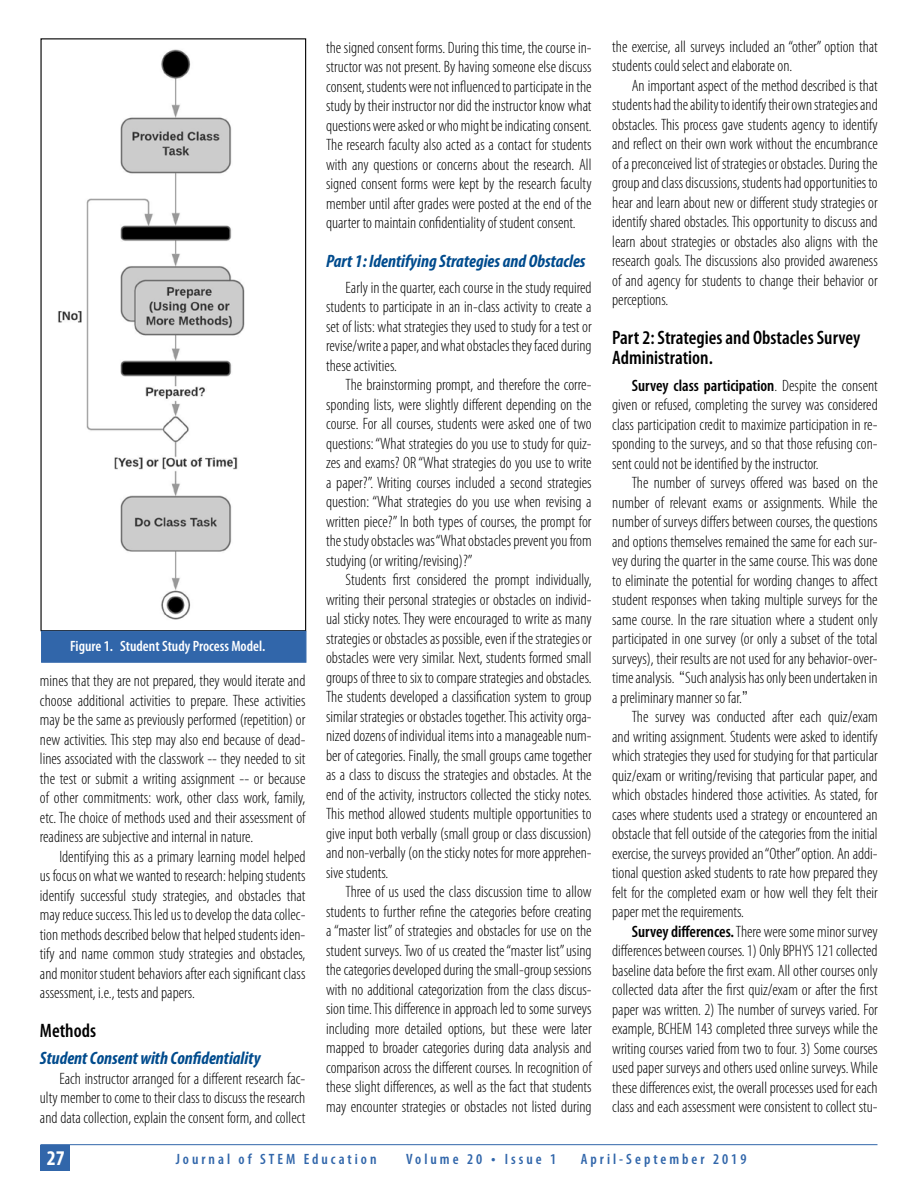
<style>
.page{position:relative;width:918px;height:1188px;background:#fff}
.page>*{position:absolute;margin:0;border:0;box-sizing:border-box;transform-origin:0 0}
.t1{font:700 condensed 21px "Myriad Pro";color:#fff}
.t2{font:600 condensed 19.5px/19.5px "Myriad Pro";color:#000}
.t3{font:italic 700 condensed 18px "Myriad Pro";color:#004b8d}
.t4{font:300 condensed 16.5px/19.5px "Myriad Pro";color:#000;text-align:justify}
.t5{font:600 condensed 15px "Myriad Pro";letter-spacing:.2em;color:#3166aa}
.t6{font:600 condensed 15px "Myriad Pro";color:#fff}
.s1{font-weight:600}
.s2{font-family:"Helvetica";font-stretch:normal}
.s3{font-size:16.5px}
</style>
<div class="page">
<hr style="left:40px;top:1144px;width:838px;height:1px;background:#3166aa">
<div style="left:40px;top:1145px;width:30px;height:26px;background:#3166aa"></div>
<img style="left:58px;top:49px;width:187px;height:571px">
<div style="left:40px;top:38px;width:266px;height:593px;border:1px solid #000"></div>
<div style="left:41px;top:631px;width:265px;height:32px;background:#3166aa;border:1px solid #3166aa"></div>
<p class="t6" style="left:70px;top:636px;width:197px">Figure 1. Student Study Process Model.</p>
<p class="t4" style="left:40px;top:671px;width:267px">mines that they are not prepared, they would iterate and choose additional activities to prepare. These activities may be the same as previously performed (repetition) or new activities. This step may also end because of dead&shy;lines associated with the classwork -- they needed to sit the test or submit a writing assignment -- or because of other commitments: work, other class work, family, etc. The choice of methods used and their assessment of readiness are subjective and internal in nature.</p>
<p class="t4" style="left:40px;top:846px;width:267px;text-indent:20px">Identifying this as a primary learning model helped us focus on what we wanted to research: helping students identify successful study strategies, and obstacles that may reduce success. This led us to develop the data collec&shy;tion methods described below that helped students iden&shy;tify and name common study strategies and obstacles, and monitor student behaviors after each significant class assessment, i.e., tests and papers.</p>
<p class="t2" style="left:40px;top:1020px;width:58px">Methods</p>
<p class="t3" style="left:40px;top:1047px;width:222px">Student Consent with Confidentiality</p>
<p class="t4" style="left:40px;top:1068px;width:267px;text-indent:20px">Each instructor arranged for a different research fac&shy;ulty member to come to their class to discuss the research and data collection, explain the consent form, and collect</p>
<p class="t4" style="left:326px;top:38px;width:267px">the signed consent forms. During this time, the course in&shy;structor was not present. By having someone else discuss consent, students were not influenced to participate in the study by their instructor nor did the instructor know what questions were asked or who might be indicating consent.<br>The research faculty also acted as a contact for students with any questions or concerns about the research. All signed consent forms were kept by the research faculty member until after grades were posted at the end of the quarter to maintain confidentiality of student consent.</p>
<p class="t3" style="left:326px;top:250px;width:261px">Part 1: Identifying Strategies and Obstacles</p>
<p class="t4" style="left:326px;top:278px;width:267px;text-indent:20px">Early in the quarter, each course in the study required students to participate in an in-class activity to create a set of lists: what strategies they used to study for a test or revise/write a paper, and what obstacles they faced during these activities.</p>
<p class="t4" style="left:326px;top:375px;width:267px;text-indent:20px">The brainstorming prompt, and therefore the corre&shy;sponding lists, were slightly different depending on the course. For all courses, students were asked one of two questions: “What strategies do you use to study for quiz&shy;zes and exams? OR “What strategies do you use to write a paper?”. Writing courses included a second strategies question: “What strategies do you use when revising a written piece?” In both types of courses, the prompt for the study obstacles was “What obstacles prevent you from studying (or writing/revising)?”</p>
<p class="t4" style="left:326px;top:570px;width:267px;text-indent:20px">Students first considered the prompt individually, writing their personal strategies or obstacles on individ&shy;ual sticky notes. They were encouraged to write as many strategies or obstacles as possible, even if the strategies or obstacles were very similar. Next, students formed small groups of three to six to compare strategies and obstacles.<br>The students developed a classification system to group similar strategies or obstacles together. This activity orga&shy;nized dozens of individual items into a manageable num&shy;ber of categories. Finally, the small groups came together as a class to discuss the strategies and obstacles. At the end of the activity, instructors collected the sticky notes.<br>This method allowed students multiple opportunities to give input both verbally (small group or class discussion) and non-verbally (on the sticky notes for more apprehen&shy;sive students.</p>
<p class="t4" style="left:326px;top:882px;width:267px;text-indent:20px">Three of us used the class discussion time to allow students to further refine the categories before creating a “master list” of strategies and obstacles for use on the student surveys. Two of us created the “master list” using the categories developed during the small-group sessions with no additional categorization from the class discus&shy;sion time. This difference in approach led to some surveys including more detailed options, but these were later mapped to broader categories during data analysis and comparison across the different courses. In recognition of these slight differences, as well as the fact that students may encounter strategies or obstacles not listed during</p>
<p class="t4" style="left:612px;top:36px;width:267px">the exercise, all surveys included an “other” option that students could select and elaborate on.</p>
<p class="t4" style="left:612px;top:75px;width:267px;text-indent:20px">An important aspect of the method described is that students had the ability to identify their own strategies and obstacles. This process gave students agency to identify and reflect on their own work without the encumbrance of a preconceived list of strategies or obstacles. During the group and class discussions, students had opportunities to hear and learn about new or different study strategies or identify shared obstacles. This opportunity to discuss and learn about strategies or obstacles also aligns with the research goals. The discussions also provided awareness of and agency for students to change their behavior or perceptions.</p>
<p class="t2" style="left:612px;top:327px;width:250px">Part 2: Strategies and Obstacles Survey<br>Administration.</p>
<p class="t4" style="left:612px;top:375px;width:267px;text-indent:20px"><span class="s1">Survey class participation</span>. Despite the consent given or refused, completing the survey was considered class participation credit to maximize participation in re&shy;sponding to the surveys, and so that those refusing con&shy;sent could not be identified by the instructor.</p>
<p class="t4" style="left:612px;top:473px;width:267px;text-indent:20px">The number of surveys offered was based on the number of relevant exams or assignments. While the number of surveys differs between courses, the questions and options themselves remained the same for each sur&shy;vey during the quarter in the same course. This was done to eliminate the potential for wording changes to affect student responses when taking multiple surveys for the same course. In the rare situation where a student only participated in one survey (or only a subset of the total surveys), their results are not used for any behavior-over&shy;time analysis. <span class="s2">“</span>Such analysis has only been undertaken in a preliminary manner so far.<span class="s2">”</span></p>
<p class="t4" style="left:612px;top:707px;width:267px;text-indent:20px">The survey was conducted after each quiz/exam and writing assignment. Students were asked to identify which strategies they used for studying for that particular quiz/exam or writing/revising that particular paper, and which obstacles hindered those activities. As stated, for cases where students used a strategy or encountered an obstacle that fell outside of the categories from the initial exercise, the surveys provided an “Other” option. An addi&shy;tional question asked students to rate how prepared they felt for the completed exam or how well they felt their paper met the requirements.</p>
<p class="t4" style="left:612px;top:921px;width:267px;text-indent:20px"><span class="s1">Survey differences.</span> There were some minor survey differences between courses. 1) Only BPHYS 121 collected baseline data before the first exam. All other courses only collected data after the first quiz/exam or after the first paper was written. 2) The number of surveys varied. For example, BCHEM 143 completed three surveys while the writing courses varied from two to four. 3) Some courses used paper surveys and others used online surveys. While these differences exist, the overall processes used for each class and each assessment were consistent to collect stu-</p>
<p class="t1" style="left:47px;top:1145px;width:19px">27</p>
<p class="t5" style="left:176px;top:1150px;width:202px">Journal of STEM Education</p>
<p class="t5" style="left:406px;top:1150px;width:152px">Volume 20 <span class="s3">•</span> Issue 1</p>
<p class="t5" style="left:581px;top:1150px;width:167px">April-September 2019</p>
</div>
